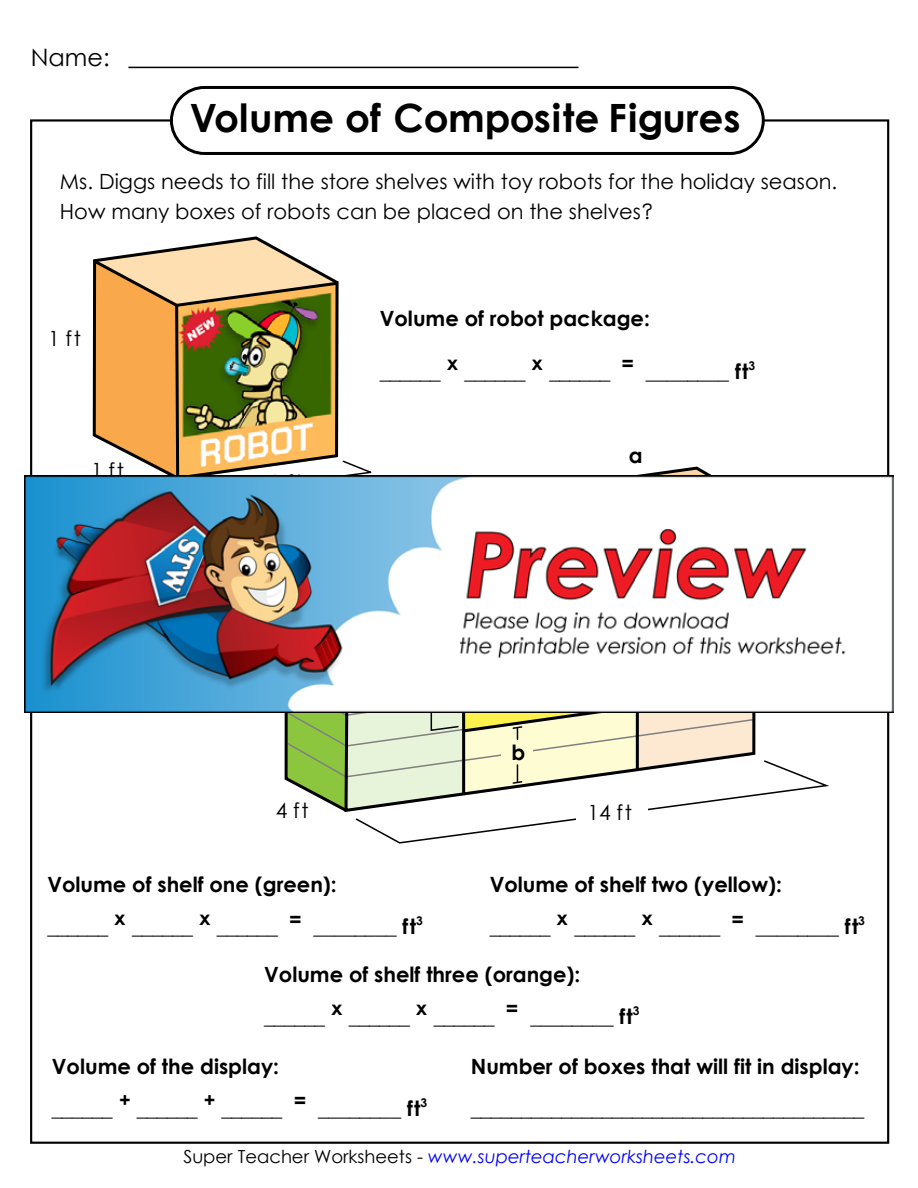
<style>
.page{position:relative;width:918px;height:1188px;background:#fff}
.page>*{position:absolute;margin:0;border:0;box-sizing:border-box;transform-origin:0 0}
.t1{font:700 39px "Century Gothic 2";color:#000}
.t2{font:24px "Century Gothic 2";color:#000}
.t3{font:700 21px/42px "Century Gothic 2";color:#000}
.t4{font:21px/30px "Century Gothic 2";color:#000}
.t5{font:italic 18px "Century Gothic 2";color:#00f}
.s1{font-style:normal;color:#000}
</style>
<div class="page">
<hr style="left:128px;top:67px;width:451px;height:1px;background:#000">
<div style="left:170px;top:86px;width:595px;height:69px;border:3px solid #000;border-radius:33px"></div>
<svg style="left:92px;top:238px;width:737px;height:606px"></svg>
<img style="left:24px;top:475px;width:870px;height:238px">
<p class="t2" style="left:31px;top:40px;width:80px">Name:</p>
<h1 class="t1" style="left:190px;top:88px;width:552px">Volume of Composite Figures</h1>
<p class="t4" style="left:60px;top:166px;width:779px">Ms. Diggs needs to fill the store shelves with toy robots for the holiday season.<br>How many boxes of robots can be placed on the shelves?</p>
<p class="t4" style="left:48px;top:323px;width:34px">1 ft</p>
<p class="t4" style="left:91px;top:455px;width:34px">1 ft</p>
<p class="t3" style="left:380px;top:297px;width:272px">Volume of robot package:</p>
<p class="t3" style="left:380px;top:349px;width:377px">______ <sup>x</sup> ______ <sup>x</sup> ______ = ________ ft<sup>3</sup></p>
<p class="t3" style="left:629px;top:433px;width:15px">a</p>
<p class="t4" style="left:276px;top:795px;width:34px">4 ft</p>
<p class="t3" style="left:512px;top:730px;width:15px">b</p>
<p class="t4" style="left:587px;top:797px;width:46px">14 ft</p>
<p class="t3" style="left:47px;top:863px;width:377px">Volume of shelf one (green):<br>______ <sup>x</sup> ______ <sup>x</sup> ______ = ________ ft<sup>3</sup></p>
<p class="t3" style="left:490px;top:863px;width:377px">Volume of shelf two (yellow):<br>______ <sup>x</sup> ______ <sup>x</sup> ______ = ________ ft<sup>3</sup></p>
<p class="t3" style="left:264px;top:952px;width:377px">Volume of shelf three (orange): ______ <sup>x</sup> ______ <sup>x</sup> ______ = ________ ft<sup>3</sup></p>
<p class="t3" style="left:52px;top:1044px;width:377px">Volume of the display:<br>______ <sup>+</sup> ______ <sup>+</sup> ______ = ________ ft<sup>3</sup></p>
<p class="t3" style="left:471px;top:1044px;width:395px">Number of boxes that will fit in display: _______________________________________</p>
<p class="t5" style="left:183px;top:1144px;width:554px"><span class="s1">Super Teacher Worksheets -</span> www.superteacherworksheets.com</p>
</div>
